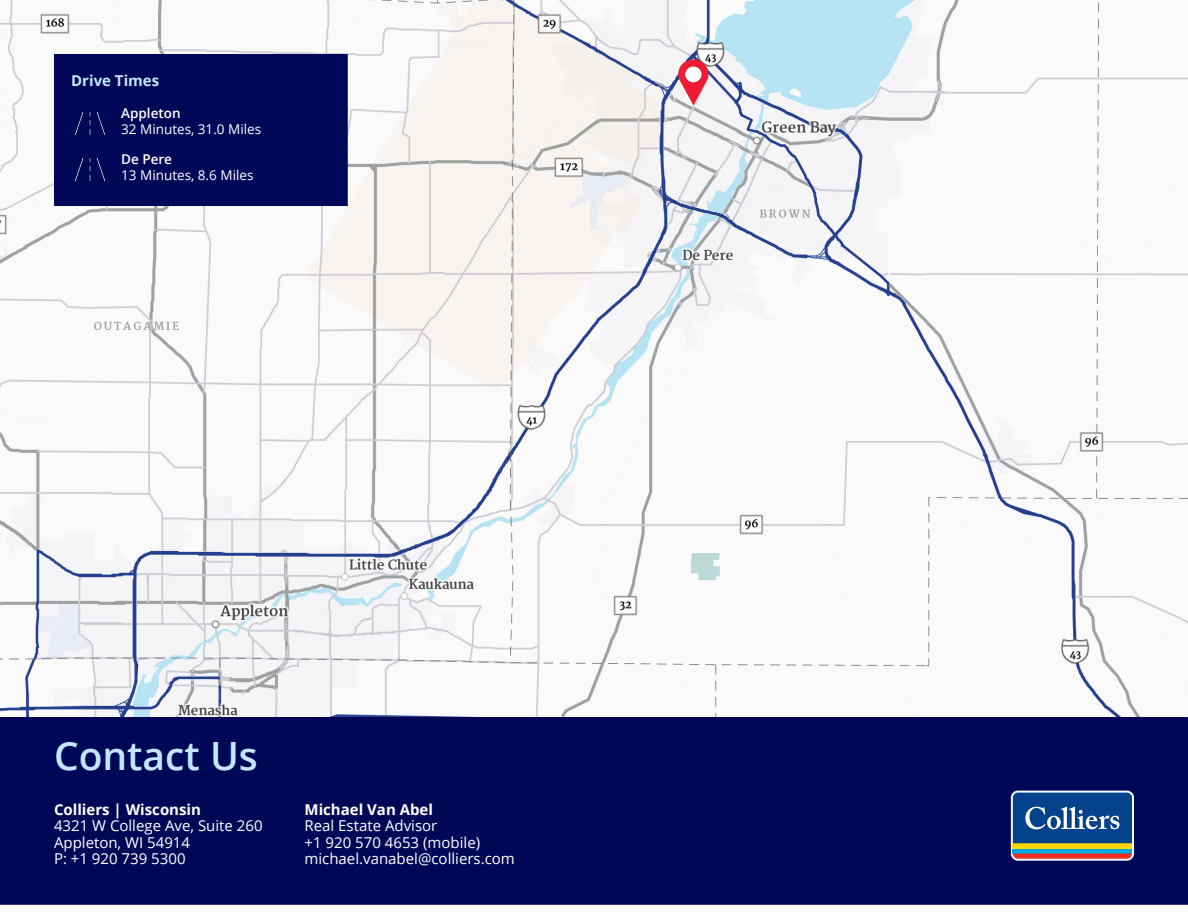
<style>
.page{position:relative;width:1188px;height:918px;background:#fff}
.page>*{position:absolute;margin:0;border:0;box-sizing:border-box;transform-origin:0 0}
.t1{font:600 39px "Open Sans";color:#c3e6ff}
.t2{font:15px "Open Sans";color:#fff}
.t3{font:700 15px "Open Sans";color:#fff}
.t4{font:700 15px "Open Sans";color:#c3e6ff}
.t5{font:13.5px "Open Sans";color:#fff}
.t6{font:600 13.5px "Open Sans";color:#fff}
</style>
<div class="page">
<img style="left:0;top:0;width:1188px;height:717px">
<div style="left:1px;top:718px;width:1186px;height:186px;background:#000757"></div>
<div style="left:0;top:717px;width:1188px;height:188px;border:2px solid #000757"></div>
<div style="left:54px;top:54px;width:294px;height:152px;background:#000757"></div>
<img style="left:75px;top:158px;width:31px;height:23px">
<img style="left:75px;top:112px;width:31px;height:23px">
<svg style="left:678px;top:59px;width:30px;height:47px"></svg>
<div style="left:1011px;top:791px;width:123px;height:70px;background:linear-gradient(to right,#fff,#fff);border-radius:7px"></div>
<div style="left:1013px;top:848px;width:119px;height:6px;background:#00a8e4"></div>
<div style="left:1013px;top:843px;width:119px;height:5px;background:#fed503"></div>
<svg style="left:1013px;top:854px;width:119px;height:5px"></svg>
<svg style="left:1013px;top:793px;width:119px;height:50px;background:#205698"></svg>
<p class="t4" style="left:71px;top:70px;width:90px">Drive Times</p>
<p class="t6" style="left:121px;top:104px;width:61px">Appleton</p>
<p class="t5" style="left:121px;top:120px;width:142px">32 Minutes, 31.0 Miles</p>
<p class="t6" style="left:121px;top:150px;width:52px">De Pere</p>
<p class="t5" style="left:121px;top:166px;width:134px">13 Minutes, 8.6 Miles</p>
<p class="t1" style="left:54px;top:729px;width:205px">Contact Us</p>
<p class="t3" style="left:54px;top:798px;width:149px">Colliers | Wisconsin</p>
<p class="t2" style="left:54px;top:815px;width:210px">4321 W College Ave, Suite 260</p>
<p class="t2" style="left:54px;top:832px;width:138px">Appleton, WI 54914</p>
<p class="t2" style="left:54px;top:848px;width:133px">P: +1 920 739 5300</p>
<p class="t3" style="left:305px;top:798px;width:130px">Michael Van Abel</p>
<p class="t2" style="left:305px;top:815px;width:134px">Real Estate Advisor</p>
<p class="t2" style="left:305px;top:832px;width:177px">+1 920 570 4653 (mobile)</p>
<p class="t2" style="left:305px;top:848px;width:212px">michael.vanabel@colliers.com</p>
</div>
